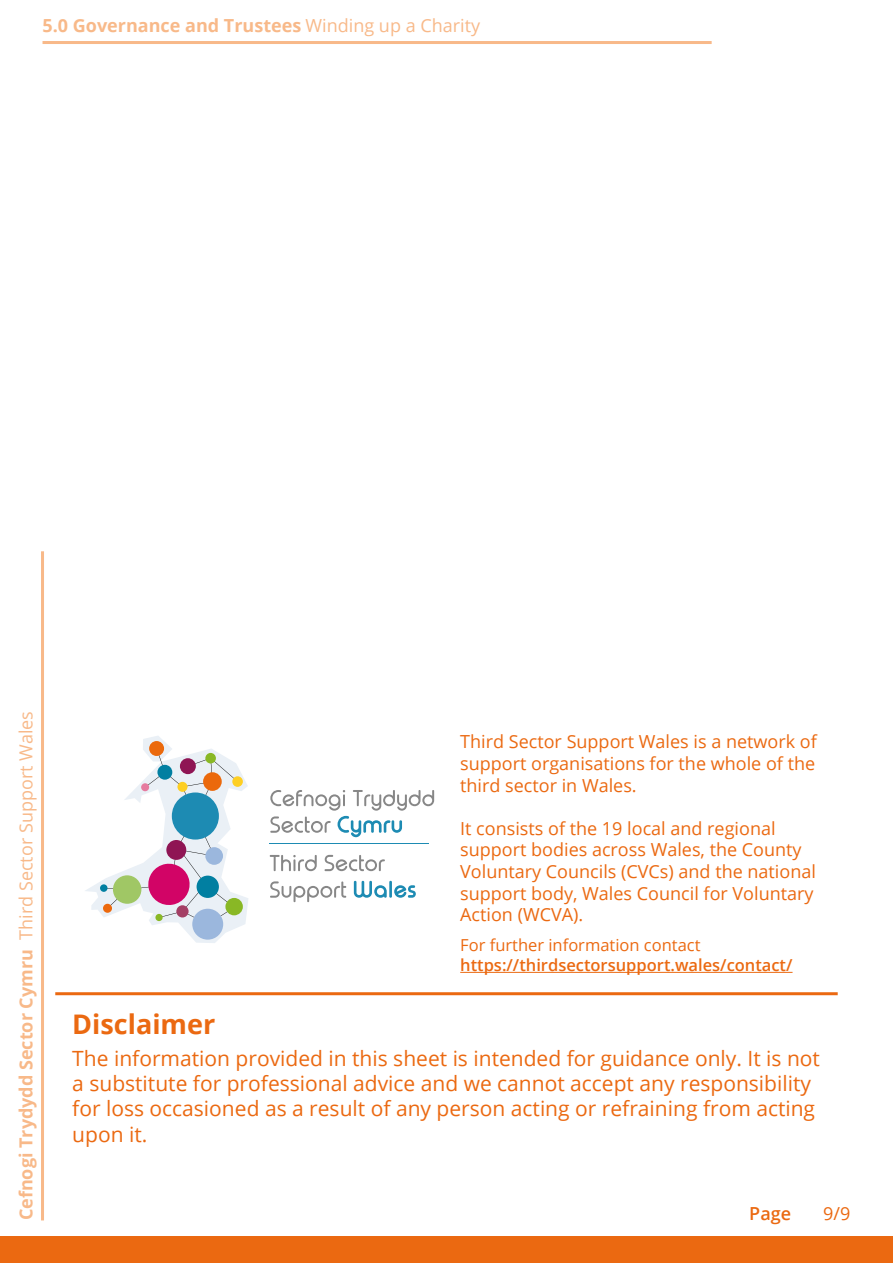
<style>
.page{position:relative;width:893px;height:1263px;background:#fff}
.page>*{position:absolute;margin:0;border:0;box-sizing:border-box;transform-origin:0 0}
.SectionHeading-Orang{font:700 27px "Open Sans";color:#eb6911}
.Paragraph-Orange{font:21px/25.2px "Open Sans";color:#eb6911}
.Paragraph-About-Oran{font:18px/21.6px "Open Sans";color:#eb6911;text-align:justify}
.t1{font:700 18px "Open Sans";color:#f8b989}
.t2{font:600 18px "Open Sans";color:#eb6911}
.t3{font:600 16.5px "Open Sans";color:#eb6911}
.t4{font:16.5px "Open Sans";color:#eb6911}
.s1{font-weight:400}
</style>
<div class="page">
<hr style="left:55px;top:992px;width:783px;height:3px;background:#eb6911">
<svg style="left:85px;top:736px;width:163px;height:207px"></svg>
<div style="left:180px;top:758px;width:16px;height:16px;background:#8f1554;border-radius:50%"></div>
<div style="left:203px;top:772px;width:19px;height:19px;background:#eb690c;border-radius:50%"></div>
<div style="left:205px;top:753px;width:11px;height:10px;background:#89b825;border-radius:50%"></div>
<hr style="left:269px;top:843px;width:160px;height:1px;background:#1d8bb3">
<svg style="left:270px;top:790px;width:164px;height:47px"></svg>
<svg style="left:270px;top:855px;width:47px;height:16px"></svg>
<svg style="left:325px;top:855px;width:60px;height:16px"></svg>
<svg style="left:270px;top:881px;width:76px;height:21px"></svg>
<svg style="left:354px;top:881px;width:62px;height:17px"></svg>
<hr style="left:460px;top:972px;width:332px;height:1px;background:#eb6911">
<hr style="left:43px;top:41px;width:669px;height:3px;background:#f8b989">
<div style="left:0;top:1236px;width:893px;height:27px;background:#eb6911"></div>
<hr style="left:41px;top:551px;width:3px;height:669px;background:#f8b989">
<p class="t1" style="left:43px;top:13px;width:439px">5.0 Governance and Trustees <span class="s1">Winding up a Charity</span></p>
<p class="t1" style="left:13px;top:1220px;width:511px;rotate:-90deg">Cefnogi Trydydd Sector Cymru <span class="s1">Third Sector Support Wales</span></p>
<p class="Paragraph-About-Oran" style="left:460px;top:730px;width:358px">Third Sector Support Wales is a network of support organisations for the whole of the third sector in Wales.</p>
<p class="Paragraph-About-Oran" style="left:460px;top:817px;width:357px;text-align:left">It consists of the 19 local and regional support bodies across Wales, the County Voluntary Councils (CVCs) and the national support body, Wales Council for Voluntary Action (WCVA).</p>
<h3 class="SectionHeading-Orang" style="left:72px;top:1005px;width:145px">Disclaimer</h3>
<p class="t4" style="left:460px;top:934px;width:242px">For further information contact</p>
<p class="t3" style="left:460px;top:954px;width:334px">https://thirdsectorsupport.wales/contact/</p>
<p class="Paragraph-Orange" style="left:72px;top:1045px;width:749px">The information provided in this sheet is intended for guidance only. It is not a substitute for professional advice and we cannot accept any responsibility for loss occasioned as a result of any person acting or refraining from acting upon it.</p>
<p class="t2" style="left:749px;top:1201px;width:43px">Page</p>
<p class="Paragraph-About-Oran" style="left:823px;top:1203px;width:29px">9/9</p>
</div>
